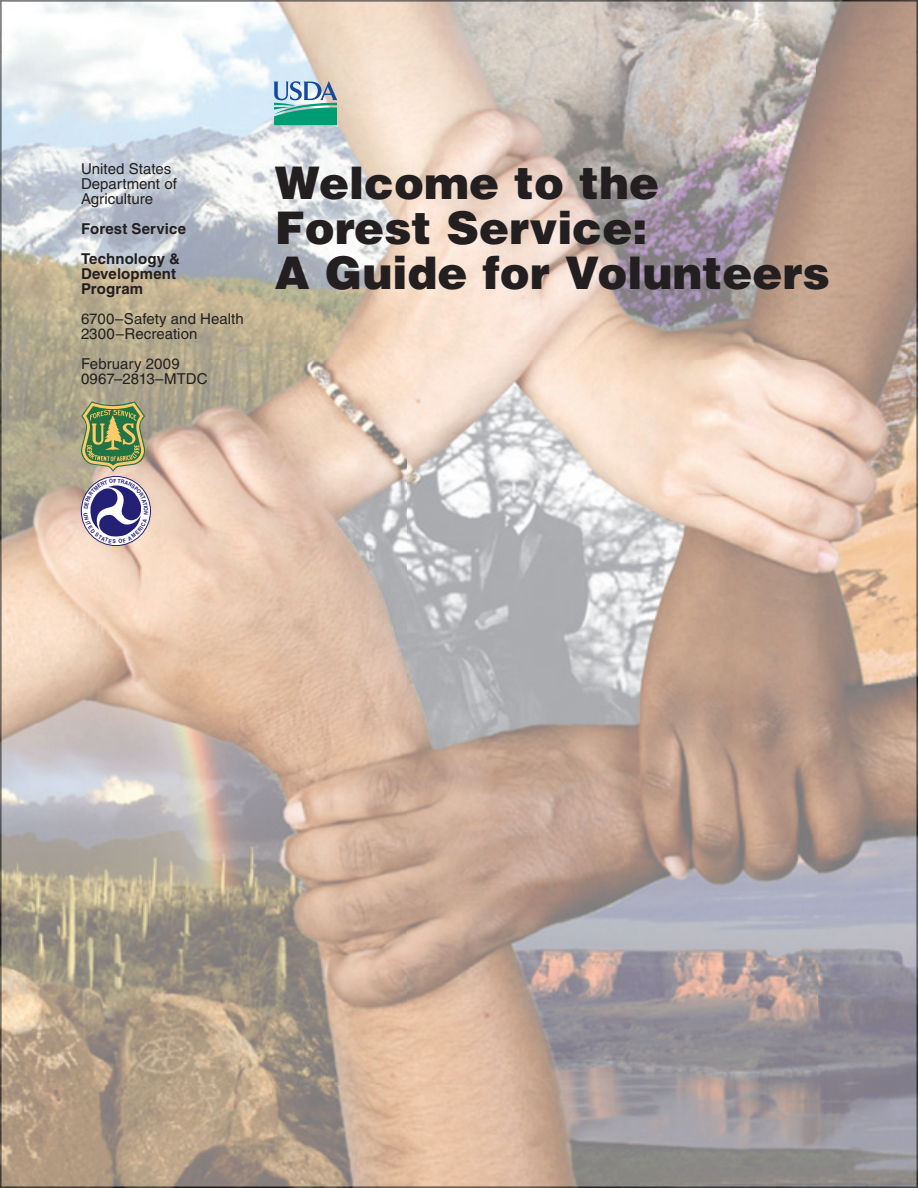
<style>
.page{position:relative;width:918px;height:1188px;background:#fff}
.page>*{position:absolute;margin:0;border:0;box-sizing:border-box;transform-origin:0 0}
.t1{font:900 45px/45px "Helvetica";color:#231f20}
.t2{font:15px/15px "Helvetica";letter-spacing:.005em;color:#231f20}
.t3{font:700 15px/30px "Helvetica";letter-spacing:.01em;color:#231f20}
</style>
<div class="page">
<img style="left:52px;top:52px;width:815px;height:1084px">
<img style="left:0;top:0;width:918px;height:52px">
<img style="left:0;top:51px;width:52px;height:1137px">
<img style="left:867px;top:51px;width:51px;height:1137px">
<img style="left:51px;top:1136px;width:816px;height:52px">
<svg style="left:273px;top:81px;width:64px;height:44px;background:#68b0af"></svg>
<svg style="left:81px;top:401px;width:64px;height:71px;background:#859a61"></svg>
<div style="left:81px;top:476px;width:70px;height:70px;border:1px solid #242076;border-radius:50%"></div>
<svg style="left:84px;top:479px;width:64px;height:65px"></svg>
<p class="t2" style="left:81px;top:162px;width:97px">United States<br>Department of<br>Agriculture</p>
<p class="t3" style="left:81px;top:215px;width:107px">Forest Service<br>Technology &amp;</p>
<p class="t3" style="left:81px;top:267px;width:97px;line-height:15px">Development<br>Program</p>
<p class="t2" style="left:81px;top:312px;width:164px">6700–Safety and Health<br>2300–Recreation</p>
<p class="t2" style="left:81px;top:357px;width:128px">February 2009<br>0967–2813–MTDC</p>
<h1 class="t1" style="left:275px;top:164px;width:557px">Welcome to the<br>Forest Service:<br>A Guide for Volunteers</h1>
</div>
